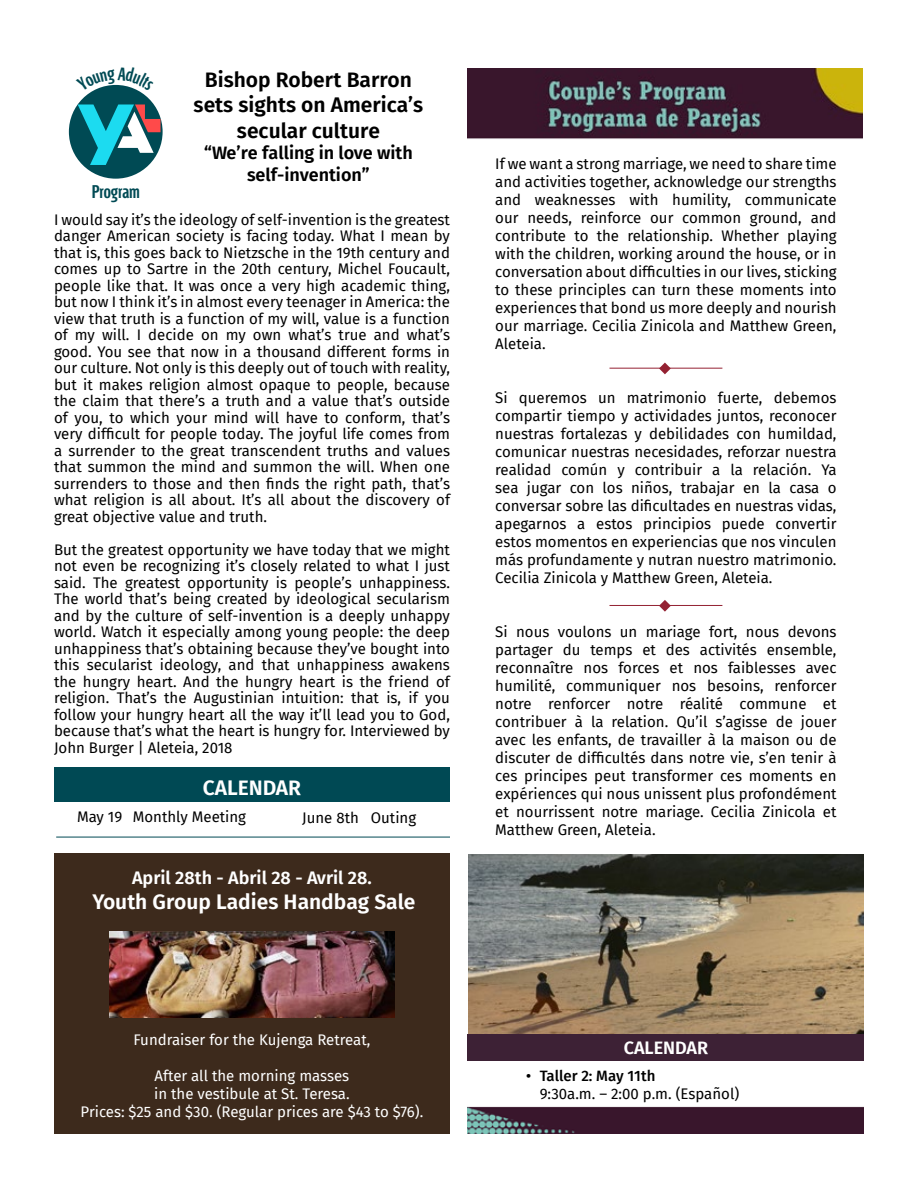
<style>
.page{position:relative;width:918px;height:1188px;background:#fff}
.page>*{position:absolute;margin:0;border:0;box-sizing:border-box;transform-origin:0 0}
.t1{font:600 21px/25.2px "Fira Sans";color:#000;text-align:center}
.t2{font:600 21px "Fira Sans";color:#fff}
.t3{font:600 18.45px "Fontana ND Gg";color:#004a54}
.t4{font:600 18px/21.6px "Fira Sans";color:#000;text-align:center}
.t5{font:600 18px "Fira Sans";color:#fff}
.t6{font:15px/18px "Fira Sans";color:#000;text-align:justify}
.t7{font:15px/18px "Fira Sans";color:#fff;text-align:center}
.t8{font:500 15px "Fira Sans";color:#000}
</style>
<div class="page">
<img style="left:468px;top:854px;width:396px;height:180px">
<img style="left:468px;top:1106px;width:396px;height:28px">
<div style="left:55px;top:767px;width:395px;height:35px;background:#004954"></div>
<img style="left:468px;top:69px;width:395px;height:70px">
<div style="left:468px;top:1034px;width:396px;height:27px;background:#3d2135"></div>
<hr style="left:56px;top:837px;width:394px;height:1px;background:#004954">
<div style="left:69px;top:85px;width:94px;height:94px;background:#004a54;border-radius:50%"></div>
<svg style="left:78px;top:105px;width:83px;height:60px"></svg>
<svg style="left:659px;top:363px;width:12px;height:11px"></svg>
<hr style="left:609px;top:368px;width:113px;height:1px;background:#942132">
<svg style="left:659px;top:600px;width:12px;height:12px"></svg>
<hr style="left:609px;top:605px;width:113px;height:1px;background:#942132">
<div style="left:54px;top:853px;width:396px;height:281px;background:#3d2a1c"></div>
<img style="left:109px;top:932px;width:286px;height:85px">
<svg style="left:93px;top:84px;width:46px;height:7px"></svg>
<p class="t3" style="left:92px;top:183px;width:50px">Program</p>
<h1 class="t1" style="left:194px;top:66px;width:231px">Bishop Robert Barron sets sights on America’s secular culture</h1>
<p class="t4" style="left:204px;top:141px;width:210px">“We’re falling in love with self-invention”</p>
<p class="t6" style="left:54px;top:211px;width:398px;line-height:16.5px">I would say it’s the ideology of self-invention is the greatest danger American society is facing today. What I mean by that is, this goes back to Nietzsche in the 19th century and comes up to Sartre in the 20th century, Michel Foucault, people like that. It was once a very high academic thing, but now I think it’s in almost every teenager in America: the view that truth is a function of my will, value is a function of my will. I decide on my own what’s true and what’s good. You see that now in a thousand different forms in our culture. Not only is this deeply out of touch with reality, but it makes religion almost opaque to people, because the claim that there’s a truth and a value that’s outside of you, to which your mind will have to conform, that’s very difficult for people today. The joyful life comes from a surrender to the great transcendent truths and values that summon the mind and summon the will. When one surrenders to those and then finds the right path, that’s what religion is all about. It’s all about the discovery of great objective value and truth.</p>
<p class="t6" style="left:54px;top:541px;width:398px;line-height:16.5px">But the greatest opportunity we have today that we might not even be recognizing it’s closely related to what I just said. The greatest opportunity is people’s unhappiness.<br>The world that’s being created by ideological secularism and by the culture of self-invention is a deeply unhappy world. Watch it especially among young people: the deep unhappiness that’s obtaining because they’ve bought into this secularist ideology, and that unhappiness awakens the hungry heart. And the hungry heart is the friend of religion. That’s the Augustinian intuition: that is, if you follow your hungry heart all the way it’ll lead you to God, because that’s what the heart is hungry for. Interviewed by John Burger | Aleteia, 2018</p>
<h1 class="t2" style="left:203px;top:770px;width:100px">CALENDAR</h1>
<p class="t6" style="left:77px;top:807px;width:171px">May 19 Monthly Meeting</p>
<p class="t6" style="left:302px;top:808px;width:115px">June 8th Outing</p>
<p class="t5" style="left:132px;top:863px;width:241px">April 28th - Abril 28 - Avril 28.</p>
<h1 class="t2" style="left:92px;top:885px;width:324px">Youth Group Ladies Handbag Sale</h1>
<p class="t6" style="left:495px;top:154px;width:343px">If we want a strong marriage, we need to share time and activities together, acknowledge our strengths and weaknesses with humility, communicate our needs, reinforce our common ground, and contribute to the relationship. Whether playing with the children, working around the house, or in conversation about difficulties in our lives, sticking to these principles can turn these moments into experiences that bond us more deeply and nourish our marriage. Cecilia Zinicola and Matthew Green, Aleteia.</p>
<p class="t6" style="left:495px;top:388px;width:343px">Si queremos un matrimonio fuerte, debemos compartir tiempo y actividades juntos, reconocer nuestras fortalezas y debilidades con humildad, comunicar nuestras necesidades, reforzar nuestra realidad común y contribuir a la relación. Ya sea jugar con los niños, trabajar en la casa o conversar sobre las dificultades en nuestras vidas, apegarnos a estos principios puede convertir estos momentos en experiencias que nos vinculen más profundamente y nutran nuestro matrimonio.<br>Cecilia Zinicola y Matthew Green, Aleteia.</p>
<p class="t6" style="left:495px;top:622px;width:343px">Si nous voulons un mariage fort, nous devons partager du temps et des activités ensemble, reconnaître nos forces et nos faiblesses avec humilité, communiquer nos besoins, renforcer notre renforcer notre réalité commune et contribuer à la relation. Qu’il s’agisse de jouer avec les enfants, de travailler à la maison ou de discuter de difficultés dans notre vie, s’en tenir à ces principes peut transformer ces moments en expériences qui nous unissent plus profondément et nourrissent notre mariage. Cecilia Zinicola et Matthew Green, Aleteia.</p>
<p class="t7" style="left:133px;top:1030px;width:238px">Fundraiser for the Kujenga Retreat,</p>
<p class="t7" style="left:81px;top:1066px;width:344px">After all the morning masses<br>in the vestibule at St. Teresa.<br>Prices: $25 and $30. (Regular prices are $43 to $76).</p>
<p class="t5" style="left:624px;top:1033px;width:86px">CALENDAR</p>
<p class="t8" style="left:526px;top:1064px;width:131px">• Taller 2: May 11th</p>
<p class="t6" style="left:540px;top:1084px;width:201px">9:30a.m. – 2:00 p.m. (Español)</p>
</div>
